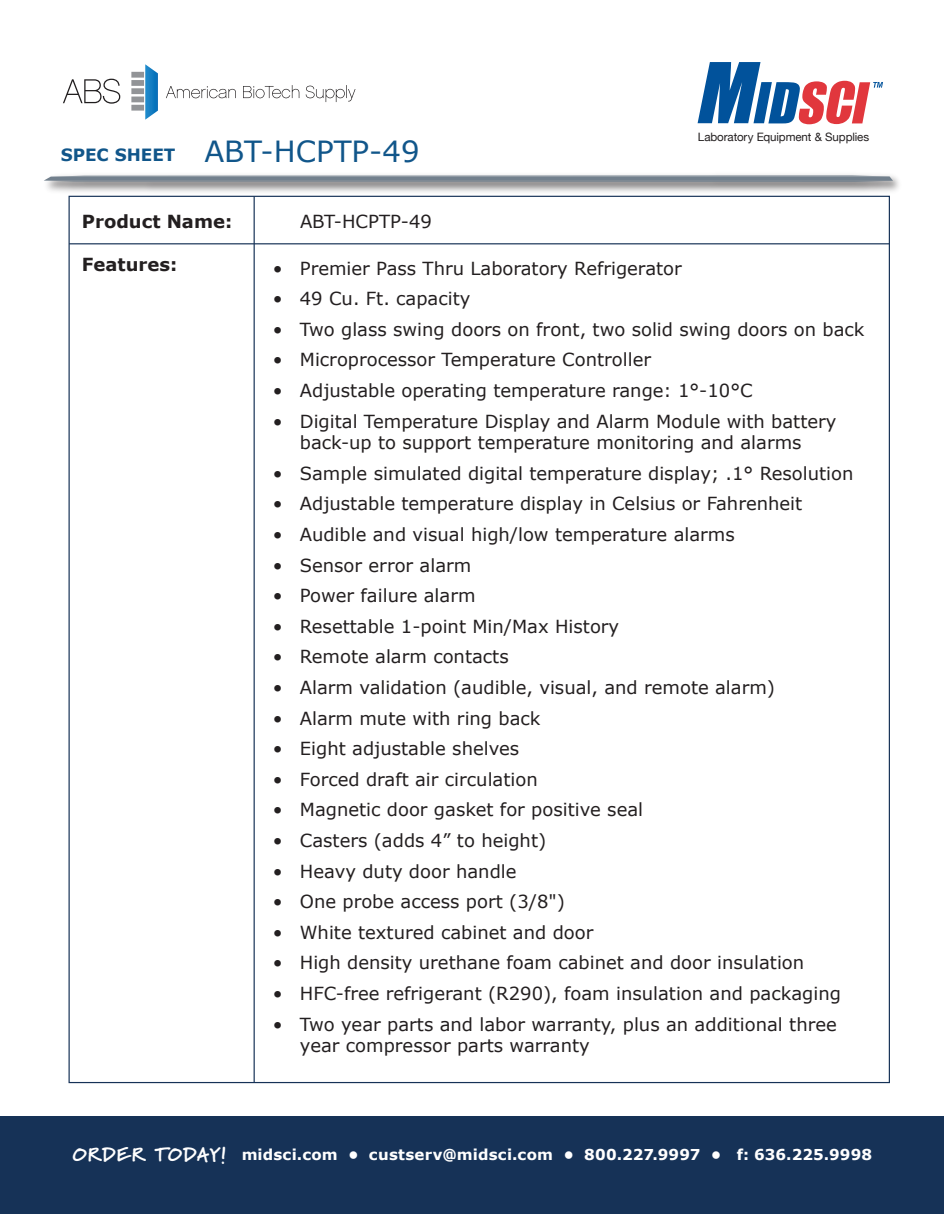
<style>
.page{position:relative;width:945px;height:1215px;background:#fff}
.page>*{position:absolute;margin:0;border:0;box-sizing:border-box;transform-origin:0 0}
.t1{font:29.1px "Verdana";color:#11568a}
.t2{font:18px/21.6px "Verdana";color:#231f20;text-align:center}
.t3{font:700 18px "Verdana";color:#231f20}
.t4{font:700 15px "Verdana";letter-spacing:.01em;color:#fff}
.t5{font:11.55px "Helvetica Neue";letter-spacing:-.01em;color:#231f20}
.s1{font-weight:700;font-size:16.95px}
.s2{font-family:"Marydale";font-weight:900;font-size:19.5px}
</style>
<div class="page">
<svg style="left:63px;top:79px;width:57px;height:25px"></svg>
<svg style="left:166px;top:86px;width:70px;height:12px"></svg>
<svg style="left:243px;top:85px;width:56px;height:13px"></svg>
<svg style="left:306px;top:85px;width:49px;height:17px"></svg>
<div style="left:131px;top:105px;width:13px;height:6px;background:#929497"></div>
<div style="left:131px;top:97px;width:13px;height:5px;background:#929497"></div>
<div style="left:131px;top:88px;width:13px;height:6px;background:#929497"></div>
<div style="left:131px;top:80px;width:13px;height:6px;background:#929497"></div>
<div style="left:131px;top:72px;width:13px;height:6px;background:#929497"></div>
<svg style="left:145px;top:64px;width:13px;height:56px"></svg>
<svg style="left:44px;top:175px;width:849px;height:7px"></svg>
<div style="left:0;top:1116px;width:944px;height:98px;background:#163257"></div>
<svg style="left:698px;top:62px;width:185px;height:62px"></svg>
<hr style="left:69px;top:243px;width:820px;height:1px;background:#163257">
<hr style="left:254px;top:196px;width:1px;height:887px;background:#163257">
<h1 class="t1" style="left:61px;top:133px;width:360px"><span class="s1">SPEC SHEET</span> ABT-HCPTP-49</h1>
<p class="t5" style="left:698px;top:128px;width:173px">Laboratory Equipment &amp; Supplies</p>
<p class="t3" style="left:82px;top:210px;width:152px">Product Name:</p>
<p class="t3" style="left:82px;top:253px;width:97px">Features:</p>
<p class="t2" style="left:300px;top:211px;width:134px">ABT-HCPTP-49</p>
<p class="t2" style="left:273px;top:258px;width:411px">• Premier Pass Thru Laboratory Refrigerator</p>
<p class="t2" style="left:273px;top:288px;width:199px">• 49 Cu. Ft. capacity</p>
<p class="t2" style="left:273px;top:319px;width:593px">• Two glass swing doors on front, two solid swing doors on back</p>
<p class="t2" style="left:273px;top:349px;width:380px">• Microprocessor Temperature Controller</p>
<p class="t2" style="left:273px;top:380px;width:481px">• Adjustable operating temperature range: 1°-10°C</p>
<p class="t2" style="left:273px;top:411px;width:565px">• Digital Temperature Display and Alarm Module with battery back-up to support temperature monitoring and alarms</p>
<p class="t2" style="left:273px;top:463px;width:582px">• Sample simulated digital temperature display; .1° Resolution</p>
<p class="t2" style="left:273px;top:493px;width:531px">• Adjustable temperature display in Celsius or Fahrenheit</p>
<p class="t2" style="left:273px;top:524px;width:464px">• Audible and visual high/low temperature alarms</p>
<p class="t2" style="left:273px;top:555px;width:200px">• Sensor error alarm</p>
<p class="t2" style="left:273px;top:585px;width:204px">• Power failure alarm</p>
<p class="t2" style="left:273px;top:616px;width:348px">• Resettable 1-point Min/Max History</p>
<p class="t2" style="left:273px;top:646px;width:237px">• Remote alarm contacts</p>
<p class="t2" style="left:273px;top:677px;width:504px">• Alarm validation (audible, visual, and remote alarm)</p>
<p class="t2" style="left:273px;top:708px;width:269px">• Alarm mute with ring back</p>
<p class="t2" style="left:273px;top:738px;width:248px">• Eight adjustable shelves</p>
<p class="t2" style="left:273px;top:769px;width:266px">• Forced draft air circulation</p>
<p class="t2" style="left:273px;top:799px;width:372px">• Magnetic door gasket for positive seal</p>
<p class="t2" style="left:273px;top:830px;width:275px">• Casters (adds 4” to height)</p>
<p class="t2" style="left:273px;top:861px;width:245px">• Heavy duty door handle</p>
<p class="t2" style="left:273px;top:891px;width:294px">• One probe access port (3/8")</p>
<p class="t2" style="left:273px;top:922px;width:322px">• White textured cabinet and door</p>
<p class="t2" style="left:273px;top:952px;width:533px">• High density urethane foam cabinet and door insulation</p>
<p class="t2" style="left:273px;top:983px;width:570px">• HFC-free refrigerant (R290), foam insulation and packaging</p>
<p class="t2" style="left:300px;top:1014px;width:539px;text-align:left;text-indent:-27px">• Two year parts and labor warranty, plus an additional three year compressor parts warranty</p>
<p class="t4" style="left:73px;top:1145px;width:801px"><span class="s2">ORDER TODAY!</span> midsci.com • custserv@midsci.com • 800.227.9997 • f: 636.225.9998</p>
</div>
